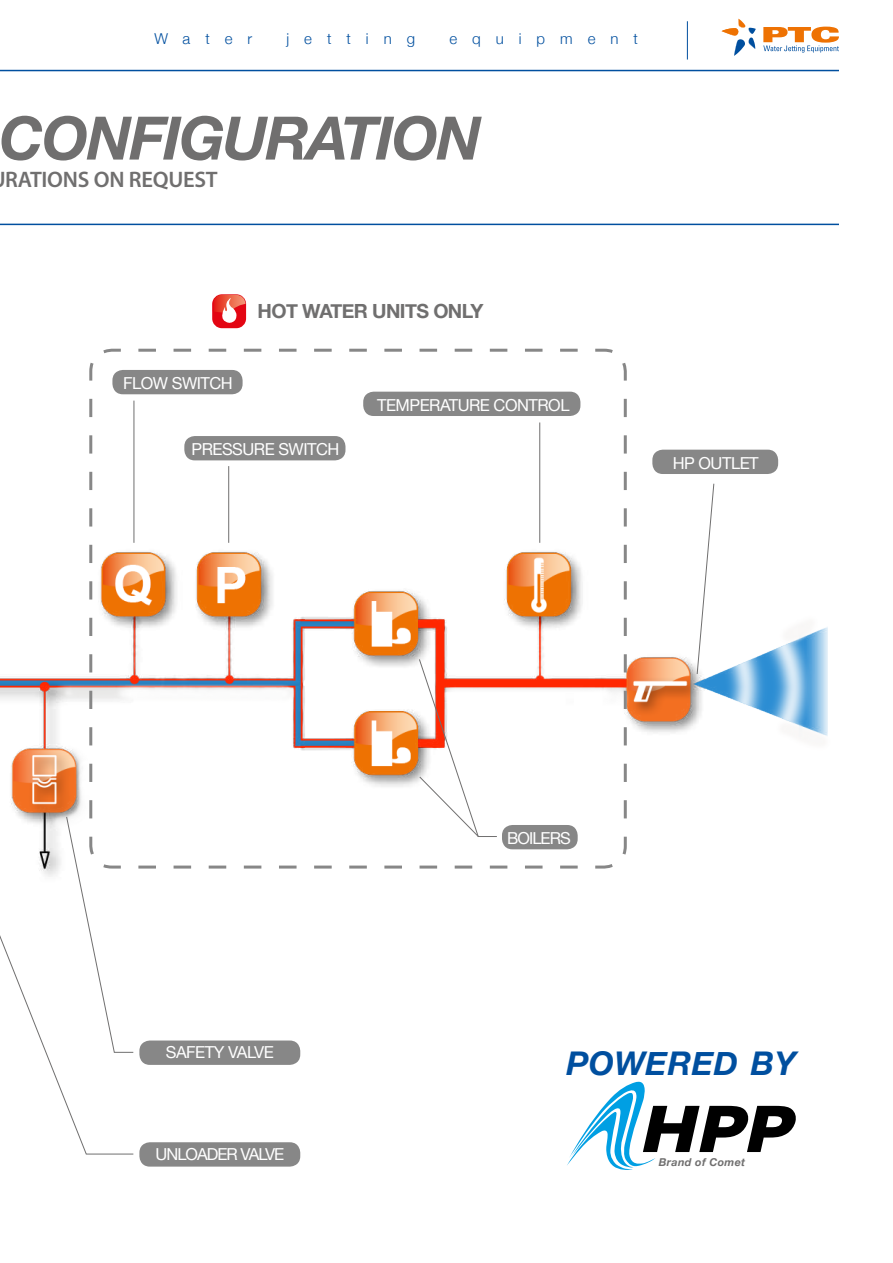
<style>
.page{position:relative;width:893px;height:1263px;background:#fff}
.page>*{position:absolute;margin:0;border:0;box-sizing:border-box;transform-origin:0 0}
.t1{font:italic 700 60px "Helvetica Neue";letter-spacing:-.03em;color:#706f6f}
.t2{font:italic 700 32.7px "Helvetica Neue";letter-spacing:.01em;color:#004f9f}
.t3{font:600 22.5px "Myriad Pro";letter-spacing:-.01em;color:#706f6f}
.t4{font:700 19.5px "Helvetica Neue";letter-spacing:-.03em;color:#706f6f}
.t5{font:16.5px "Helvetica Neue";letter-spacing:-.03em;color:#fff}
.t6{font:16.5px "Helvetica Neue";letter-spacing:-.06em;color:#fff}
.t7{font:300 15px "Helvetica Neue";letter-spacing:1em;color:#004f9f}
.t8{font:italic 700 10.8px "Helvetica Neue";letter-spacing:.03em;color:#706f6f}
</style>
<div class="page">
<hr style="left:687px;top:21px;width:1px;height:39px;background:#004f9f">
<svg style="left:721px;top:19px;width:35px;height:37px"></svg>
<svg style="left:763px;top:27px;width:76px;height:26px"></svg>
<img style="left:0;top:315px;width:828px;height:750px">
<svg style="left:0;top:816px;width:134px;height:339px"></svg>
<svg style="left:66px;top:399px;width:520px;height:654px"></svg>
<svg style="left:88px;top:347px;width:540px;height:523px"></svg>
<hr style="left:134px;top:401px;width:1px;height:142px;background:#706f6f">
<hr style="left:228px;top:466px;width:1px;height:77px;background:#706f6f">
<hr style="left:539px;top:422px;width:1px;height:121px;background:#706f6f">
<div style="left:212px;top:294px;width:34px;height:34px;background:#e30613;border-radius:10px"></div>
<svg style="left:213px;top:295px;width:32px;height:28px"></svg>
<div style="left:139px;top:1040px;width:161px;height:25px;background:#878787;border-radius:10px"></div>
<div style="left:139px;top:1142px;width:161px;height:24px;background:#878787;border-radius:10px"></div>
<div style="left:502px;top:825px;width:76px;height:24px;background:#878787;border-radius:10px"></div>
<div style="left:652px;top:450px;width:126px;height:24px;background:#878787;border-radius:10px"></div>
<svg style="left:696px;top:483px;width:19px;height:192px"></svg>
<div style="left:363px;top:392px;width:217px;height:24px;background:#878787;border-radius:10px"></div>
<div style="left:184px;top:436px;width:161px;height:24px;background:#878787;border-radius:10px"></div>
<div style="left:112px;top:370px;width:131px;height:24px;background:#878787;border-radius:10px"></div>
<hr style="left:0;top:70px;width:839px;height:1px;background:#004f9f">
<hr style="left:0;top:224px;width:839px;height:1px;background:#004f9f">
<svg style="left:567px;top:1081px;width:229px;height:89px"></svg>
<p class="t7" style="left:155px;top:27px;width:99px">Water</p>
<p class="t7" style="left:287px;top:27px;width:130px">jetting</p>
<p class="t7" style="left:449px;top:27px;width:190px">equipment</p>
<h1 class="t1" style="left:-1px;top:91px;width:483px">CONFIGURATION</h1>
<h3 class="t3" style="left:5px;top:165px;width:214px">RATIONS ON REQUEST</h3>
<p class="t5" style="left:123px;top:371px;width:111px">FLOW SWITCH</p>
<p class="t4" style="left:258px;top:296px;width:228px">HOT WATER UNITS ONLY</p>
<p class="t5" style="left:377px;top:393px;width:194px">TEMPERATURE CONTROL</p>
<p class="t5" style="left:191px;top:437px;width:149px">PRESSURE SWITCH</p>
<p class="t5" style="left:673px;top:451px;width:87px">HP OUTLET</p>
<p class="t6" style="left:507px;top:826px;width:65px">BOILERS</p>
<p class="t5" style="left:166px;top:1040px;width:110px">SAFETY VALVE</p>
<p class="t6" style="left:155px;top:1142px;width:130px">UNLOADER VALVE</p>
<h2 class="t2" style="left:567px;top:1038px;width:231px">Po wered by</h2>
<p class="t8" style="left:659px;top:1153px;width:88px">Brand of Comet</p>
</div>
